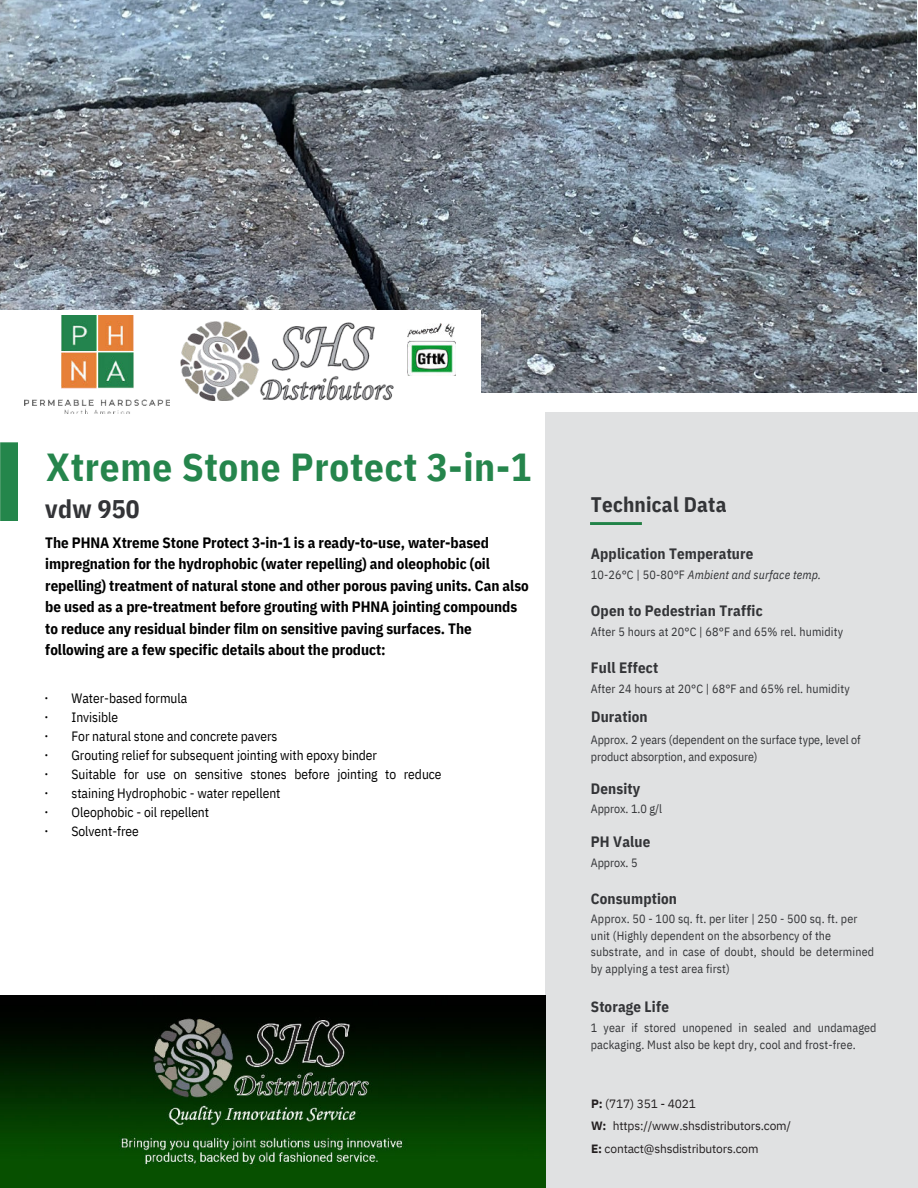
<style>
.page{position:relative;width:918px;height:1188px;background:#fff}
.page>*{position:absolute;margin:0;border:0;box-sizing:border-box;transform-origin:0 0}
.t1{font:700 39px "IBM Plex Sans Cond";letter-spacing:.02em;color:#25854c}
.t2{font:700 25.5px "IBM Plex Sans Cond";letter-spacing:.01em;color:#333437}
.t3{font:700 21px "IBM Plex Sans Cond";letter-spacing:.01em;color:#333437}
.t4{font:700 15px/21.3px "IBM Plex Sans Cond";letter-spacing:-.005em;color:#000}
.t5{font:700 15px "IBM Plex Sans Cond";letter-spacing:.01em;color:#333437}
.t6{font:13.5px/19.2px "IBM Plex Sans Cond";letter-spacing:-.005em;color:#000}
.t7{font:13.5px/19.2px "Montserrat";color:#000;text-align:justify}
.t8{font:12px/16.8px "IBM Plex Sans Cond";letter-spacing:.01em;color:#333437}
.t9{font:12px/22.5px "IBM Plex Sans";letter-spacing:-.015em;color:#231f20}
.t10{font:italic 12px "IBM Plex Sans Cond";letter-spacing:.01em;color:#333437}
.s1{font-style:normal}
.s2{font-weight:700}
</style>
<div class="page">
<img style="left:0;top:1px;width:916px;height:391px">
<div style="left:0;top:311px;width:481px;height:102px;background:#fff"></div>
<div style="left:545px;top:412px;width:373px;height:776px;background:#e0e1e2"></div>
<img style="left:24px;top:316px;width:145px;height:97px">
<img style="left:408px;top:324px;width:47px;height:51px">
<img style="left:1px;top:443px;width:17px;height:78px">
<img style="left:591px;top:523px;width:51px;height:2px">
<img style="left:181px;top:322px;width:212px;height:79px">
<img style="left:0;top:996px;width:545px;height:192px">
<h1 class="t1" style="left:46px;top:437px;width:487px">Xtreme Stone Protect 3-in-1</h1>
<h2 class="t2" style="left:45px;top:489px;width:96px">vdw 950</h2>
<p class="t4" style="left:45px;top:531px;width:485px">The PHNA Xtreme Stone Protect 3-in-1 is a ready-to-use, water-based impregnation for the hydrophobic (water repelling) and oleophobic (oil repelling) treatment of natural stone and other porous paving units. Can also be used as a pre-treatment before grouting with PHNA jointing compounds to reduce any residual binder film on sensitive paving surfaces. The following are a few specific details about the product:</p>
<p class="t7" style="left:45px;top:687px;width:5px">• • • • • • • •</p>
<p class="t6" style="left:72px;top:687px;width:372px">Water-based formula<br>Invisible<br>For natural stone and concrete pavers<br>Grouting relief for subsequent jointing with epoxy binder<br>Suitable for use on sensitive stones before jointing to reduce staining Hydrophobic - water repellent<br>Oleophobic - oil repellent<br>Solvent-free</p>
<h3 class="t3" style="left:591px;top:488px;width:137px">Technical Data</h3>
<p class="t5" style="left:591px;top:542px;width:164px">Application Temperature</p>
<p class="t10" style="left:591px;top:565px;width:232px"><span class="s1">10-26°C | 50-80°F</span> Ambient and surface temp.</p>
<p class="t5" style="left:591px;top:599px;width:173px">Open to Pedestrian Traffic</p>
<p class="t8" style="left:591px;top:622px;width:254px">After 5 hours at 20°C | 68°F and 65% rel. humidity</p>
<p class="t5" style="left:591px;top:656px;width:69px">Full Effect</p>
<p class="t8" style="left:591px;top:679px;width:260px">After 24 hours at 20°C | 68°F and 65% rel. humidity</p>
<p class="t5" style="left:591px;top:705px;width:58px">Duration</p>
<p class="t8" style="left:591px;top:731px;width:271px">Approx. 2 years (dependent on the surface type, level of product absorption, and exposure)</p>
<p class="t5" style="left:591px;top:777px;width:51px">Density</p>
<p class="t8" style="left:591px;top:800px;width:73px">Approx. 1.0 g/l</p>
<p class="t5" style="left:591px;top:830px;width:61px">PH Value</p>
<p class="t8" style="left:591px;top:853px;width:48px">Approx. 5</p>
<p class="t5" style="left:591px;top:887px;width:88px">Consumption</p>
<p class="t8" style="left:591px;top:909px;width:285px">Approx. 50 - 100 sq. ft. per liter | 250 - 500 sq. ft. per unit (Highly dependent on the absorbency of the substrate, and in case of doubt, should be determined by applying a test area first)</p>
<p class="t5" style="left:591px;top:995px;width:80px">Storage Life</p>
<p class="t8" style="left:591px;top:1018px;width:287px">1 year if stored unopened in sealed and undamaged packaging. Must also be kept dry, cool and frost-free.</p>
<p class="t9" style="left:591px;top:1091px;width:202px"><span class="s2">P:</span> (717) 351 - 4021<br><span class="s2">W:</span> https://www.shsdistributors.com/<br><span class="s2">E:</span> contact@shsdistributors.com</p>
</div>
